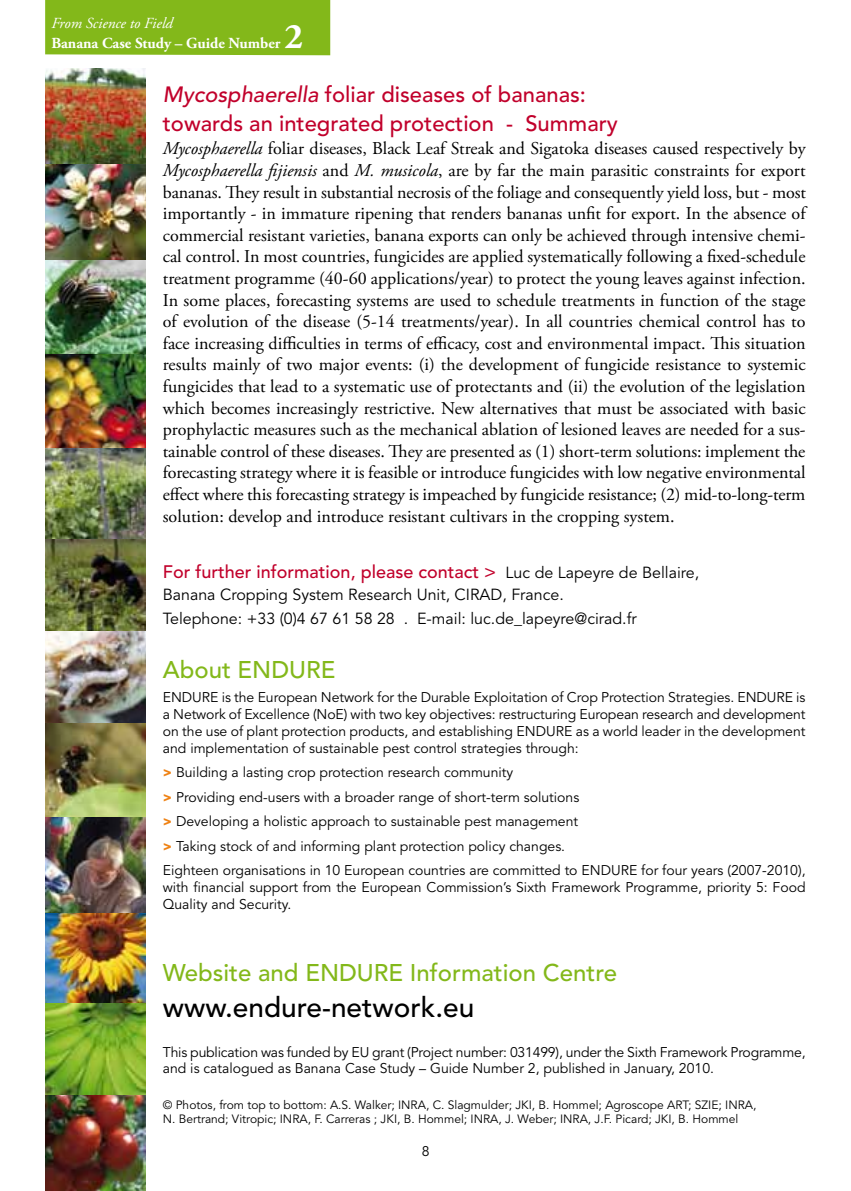
<style>
.page{position:relative;width:851px;height:1191px;background:#fff}
.page>*{position:absolute;margin:0;border:0;box-sizing:border-box;transform-origin:0 0}
.t1{font:700 36px "Adobe Garamond Pro";color:#fff}
.t2{font:500 28px "Avenir";color:#000}
.t3{font:500 24px "Avenir";color:#83b81a}
.t4{font:500 22px/28.8px "Avenir";color:#c1002b}
.t5{font:18px/21.6px "Adobe Garamond Pro";color:#000;text-align:justify}
.t6{font:500 18px "Avenir";color:#c1002b}
.t7{font:16px/24px "Avenir";color:#000}
.t8{font:700 15.4px "Adobe Garamond Pro";color:#fff}
.t9{font:italic 15.4px "Adobe Garamond Pro";color:#fff}
.t10{font:14px/16.8px "Avenir";color:#000}
.t11{font:12px/14.4px "Avenir";color:#000}
.s1{font-style:italic}
.s2{font-weight:400;font-size:16px;color:#000}
.s3{font-weight:900;color:#ef8214}
</style>
<div class="page">
<img style="left:45px;top:538px;width:101px;height:185px">
<img style="left:45px;top:447px;width:101px;height:91px">
<img style="left:45px;top:723px;width:101px;height:94px">
<img style="left:45px;top:913px;width:101px;height:182px">
<img style="left:45px;top:817px;width:101px;height:96px">
<img style="left:45px;top:1095px;width:101px;height:96px">
<img style="left:45px;top:354px;width:101px;height:93px">
<img style="left:45px;top:68px;width:101px;height:286px">
<div style="left:45px;top:0;width:285px;height:55px;background:#83b81a"></div>
<p class="t9" style="left:51px;top:14px;width:123px">From Science to Field</p>
<p class="t8" style="left:51px;top:34px;width:231px">Banana Case Study – Guide Number</p>
<h1 class="t1" style="left:284px;top:16px;width:20px">2</h1>
<p class="t4" style="left:163px;top:80px;width:456px"><span class="s1">Mycosphaerella</span> foliar diseases of bananas: towards an integrated protection - Summary</p>
<p class="t5" style="left:163px;top:138px;width:644px"><span class="s1">Mycosphaerella</span> foliar diseases, Black Leaf Streak and Sigatoka diseases caused respectively by <span class="s1">Mycosphaerella fijiensis</span> and <span class="s1">M. musicola</span>, are by far the main parasitic constraints for export bananas. They result in substantial necrosis of the foliage and consequently yield loss, but - most importantly - in immature ripening that renders bananas unfit for export. In the absence of commercial resistant varieties, banana exports can only be achieved through intensive chemi&shy;cal control. In most countries, fungicides are applied systematically following a fixed-schedule treatment programme (40-60 applications/year) to protect the young leaves against infection.<br>In some places, forecasting systems are used to schedule treatments in function of the stage of evolution of the disease (5-14 treatments/year). In all countries chemical control has to face increasing difficulties in terms of efficacy, cost and environmental impact. This situation results mainly of two major events: (i) the development of fungicide resistance to systemic fungicides that lead to a systematic use of protectants and (ii) the evolution of the legislation which becomes increasingly restrictive. New alternatives that must be associated with basic prophylactic measures such as the mechanical ablation of lesioned leaves are needed for a sus&shy;tainable control of these diseases. They are presented as (1) short-term solutions: implement the forecasting strategy where it is feasible or introduce fungicides with low negative environmental effect where this forecasting strategy is impeached by fungicide resistance; (2) mid-to-long-term solution: develop and introduce resistant cultivars in the cropping system.</p>
<p class="t6" style="left:163px;top:561px;width:538px">For further information, please contact &gt; <span class="s2">Luc de Lapeyre de Bellaire,</span></p>
<p class="t7" style="left:163px;top:583px;width:313px">Banana Cropping System Research U nit, CIRAD</p>
<p class="t7" style="left:163px;top:583px;width:475px;text-indent:339px">, France.<br>Telephone: +33 (0)4 67 61 58 28 . E-mail: luc.de_lapeyre@cirad.fr</p>
<h3 class="t3" style="left:163px;top:655px;width:174px">About ENDURE</h3>
<p class="t10" style="left:163px;top:689px;width:30px">ENDUR</p>
<p class="t10" style="left:210px;top:689px;width:556px">E is the European Network for the Durable Exploitation of Crop Protection Strategies. ENDUR</p>
<p class="t10" style="left:163px;top:689px;width:644px;text-align:justify;text-indent:622px">E is a Network of Excellence (NoE) with two key objectives: restructuring European research and development on the use of plant protection products, and establishing ENDUR</p>
<p class="t10" style="left:163px;top:723px;width:644px;text-indent:401px">E as a world leader in the development and implementation of sustainable pest control strategies through:</p>
<p class="t10" style="left:163px;top:760px;width:448px;line-height:24.4px"><span class="s3">&gt;</span> Building a lasting crop protection research community<br><span class="s3">&gt;</span> Providing end-users with a broader range of short-term solutions<br><span class="s3">&gt;</span> Developing a holistic approach to sustainable pest management<br><span class="s3">&gt;</span> Taking stock of and informing plant protection policy changes.<br>Eighteen organisations in 10 European countries are committed to ENDUR</p>
<p class="t10" style="left:163px;top:862px;width:644px;text-align:justify;text-indent:466px">E for four years (2007-2010), with financial support from the European Commission’s Sixth Framework Programme, priority 5: Food Quality and Security.</p>
<h3 class="t3" style="left:163px;top:958px;width:456px">Website and ENDURE Information Centre</h3>
<h2 class="t2" style="left:163px;top:990px;width:313px">www.endure-network.eu</h2>
<p class="t10" style="left:163px;top:1043px;width:644px">This publication was funded by EU grant (Project number: 031499), under the Sixth Framework Programme, and is catalogued as Banana Case Study – Guide Number 2, published in January, 2010.</p>
<p class="t11" style="left:163px;top:1097px;width:595px">© Photos, from top to bottom: A.S. Walker; I NRA, C. Slagmulder; JKI , B. Hommel; Agroscope ART; SZI E; I NRA,<br>N. Bertrand; Vitropic; I NRA, F. Carreras ; JKI , B. Hommel; I NRA, J. Weber; I NRA, J.F. Picard; JKI , B. Hommel</p>
<p class="t10" style="left:422px;top:1143px;width:9px">8</p>
</div>
